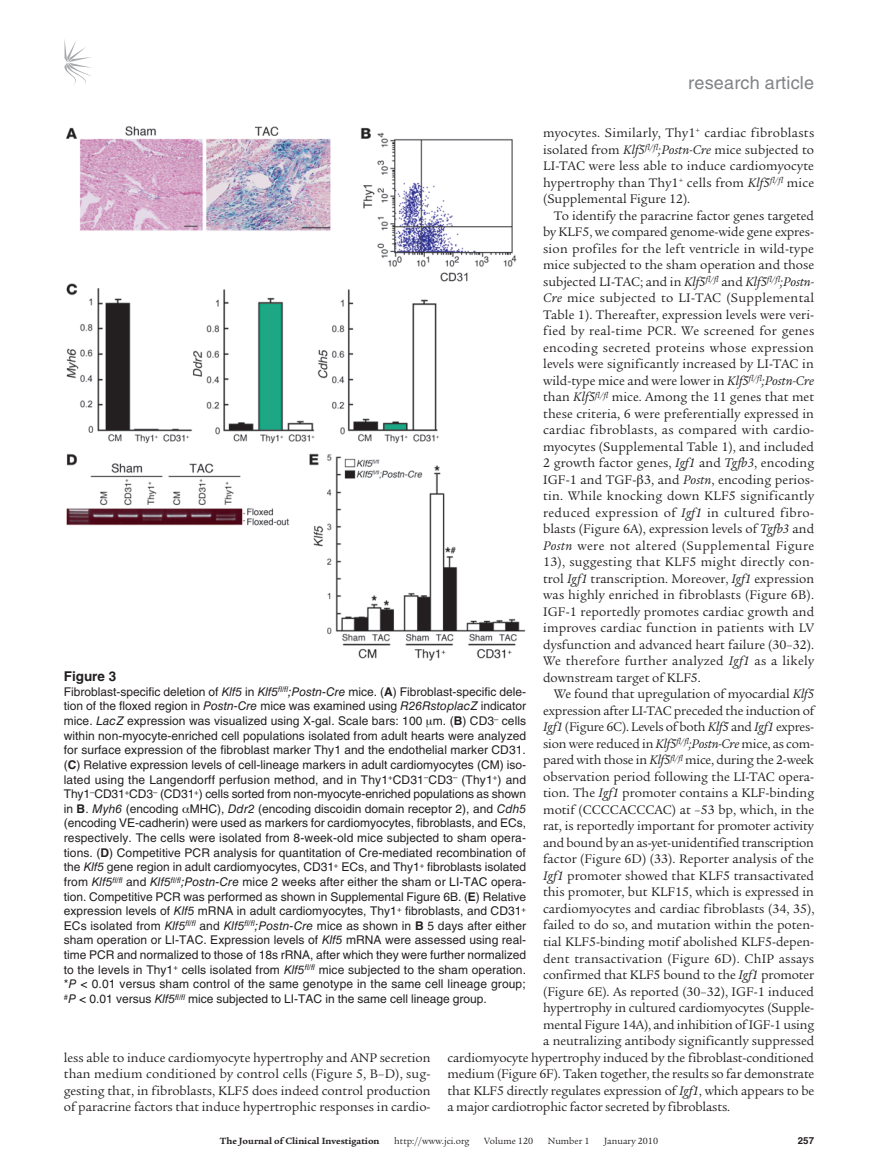
<style>
.page{position:relative;width:878px;height:1174px;background:#fff}
.page>*{position:absolute;margin:0;border:0;box-sizing:border-box;transform-origin:0 0}
.t1{font:18px "Helvetica LT Std";letter-spacing:.01em;color:#808285}
.t2{font:13.5px/16.5px "Legacy Serif Std";letter-spacing:-.005em;color:#231f20;text-align:justify}
.t3{font:13.5px "Legacy Serif Std";letter-spacing:.015em;color:#231f20}
.t4{font:700 13.5px "Helvetica LT Std";color:#231f20}
.t5{font:12px/14.7px "Helvetica LT Std";color:#231f20;text-align:justify}
.t6{font:9.75px "Legacy Serif Std";color:#231f20}
.t7{font:700 9.75px "Legacy Serif Std";color:#231f20}
.t8{font:700 9.75px "Helvetica LT Std";color:#231f20}
.s1{font-style:italic}
.s2{font-weight:700}
</style>
<div class="page">
<svg style="left:64px;top:39px;width:27px;height:45px"></svg>
<img style="left:65px;top:126px;width:461px;height:535px">
<h1 class="t1" style="left:688px;top:72px;width:127px">research article</h1>
<p class="t2" style="left:543px;top:125px;width:272px">myocytes. Similarly, Thy1<sup>+</sup> cardiac fibroblasts isolated from <span class="s1">Klf5</span><sup>fl/fl</sup><span class="s1">;Postn-Cre</span> mice subjected to LI-TAC were less able to induce cardiomyocyte hypertrophy than Thy1<sup>+</sup> cells from <span class="s1">Klf5</span><sup>fl/fl</sup> mice (Supplemental Figure 12).</p>
<p class="t2" style="left:543px;top:207px;width:272px;text-indent:11px">To identify the paracrine factor genes targeted by KLF5, we compared genome-wide gene expres&shy;sion profiles for the left ventricle in wild-type mice subjected to the sham operation and those subjected LI-TAC; and in <span class="s1">Klf5</span><sup>fl/fl</sup> and <span class="s1">Klf5</span><sup>fl/fl</sup><span class="s1">;Postn-Cre</span> mice subjected to LI-TAC (Supplemental Table 1). Thereafter, expression levels were veri&shy;fied by real-time PCR. We screened for genes encoding secreted proteins whose expression levels were significantly increased by LI-TAC in wild-type mice and were lower in <span class="s1">Klf5</span><sup>fl/fl</sup><span class="s1">;Postn-Cre </span>than <span class="s1">Klf5</span><sup>fl/fl</sup> mice. Among the 11 genes that met these criteria, 6 were preferentially expressed in cardiac fibroblasts, as compared with cardio&shy;myocytes (Supplemental Table 1), and included 2 growth factor genes, <span class="s1">Igf1</span> and <span class="s1">Tgfb3</span>, encoding IGF-1 and TGF- 3, and <span class="s1">Postn</span>, encoding perios&shy;tin. While knocking down KLF5 significantly reduced expression of <span class="s1">Igf1</span> in cultured fibro&shy;blasts (Figure 6A), expression levels of <span class="s1">Tgfb3</span> and <span class="s1">Postn</span> were not altered (Supplemental Figure 13), suggesting that KLF5 might directly con&shy;trol <span class="s1">Igf1</span> transcription. Moreover, <span class="s1">Igf1</span> expression was highly enriched in fibroblasts (Figure 6B).<br>IGF-1 reportedly promotes cardiac growth and improves cardiac function in patients with LV dysfunction and advanced heart failure (30–32).<br>We therefore further analyzed <span class="s1">Igf1</span> as a likely downstream target of KLF5.</p>
<p class="t2" style="left:553px;top:686px;width:262px">We found that upregulation of myocardial <span class="s1">Klf5</span></p>
<p class="t2" style="left:543px;top:702px;width:273px">expression after LI-TAC preceded the induction of</p>
<p class="t2" style="left:543px;top:719px;width:272px"><span class="s1">Igf1</span> (Figure 6C). Levels of both <span class="s1">Klf5</span> and <span class="s1">Igf1</span> expres-</p>
<p class="t2" style="left:543px;top:735px;width:272px">sion were reduced in <span class="s1">Klf5</span><sup>fl/fl</sup><span class="s1">;Postn-Cre</span> mice, as com-</p>
<p class="t2" style="left:543px;top:752px;width:272px">pared with those in <span class="s1">Klf5</span><sup>fl/fl</sup> mice, during the 2-week</p>
<p class="t2" style="left:543px;top:768px;width:272px">observation period following the LI-TAC opera-</p>
<p class="t2" style="left:543px;top:785px;width:272px">tion. The <span class="s1">Igf1</span> promoter contains a KLF-binding</p>
<p class="t2" style="left:543px;top:801px;width:272px">motif (CCCCACCCAC) at –53 bp, which, in the</p>
<p class="t2" style="left:543px;top:818px;width:272px">rat, is reportedly important for promoter activity</p>
<p class="t2" style="left:543px;top:834px;width:272px">and bound by an as-yet-unidentified transcription</p>
<p class="t2" style="left:543px;top:851px;width:272px">factor (Figure 6D) (33). Reporter analysis of the</p>
<p class="t2" style="left:543px;top:867px;width:272px"><span class="s1">Igf1</span> promoter showed that KLF5 transactivated</p>
<p class="t2" style="left:543px;top:884px;width:272px">this promoter, but KLF15, which is expressed in</p>
<p class="t2" style="left:543px;top:900px;width:273px">cardiomyocytes and cardiac fibroblasts (34, 35),</p>
<p class="t2" style="left:543px;top:917px;width:272px">failed to do so, and mutation within the poten-</p>
<p class="t2" style="left:543px;top:933px;width:272px">tial KLF5-binding motif abolished KLF5-depen-</p>
<p class="t3" style="left:543px;top:950px;width:272px">dent transactivation (Figure 6D). ChIP assays</p>
<p class="t2" style="left:543px;top:966px;width:272px">confirmed that KLF5 bound to the <span class="s1">Igf1</span> promoter</p>
<p class="t2" style="left:543px;top:983px;width:272px">(Figure 6E). As reported (30–32), IGF-1 induced</p>
<p class="t2" style="left:543px;top:999px;width:272px">hypertrophy in cultured cardiomyocytes (Supple-</p>
<p class="t2" style="left:543px;top:1016px;width:272px">mental Figure 14A), and inhibition of IGF-1 using</p>
<p class="t2" style="left:543px;top:1032px;width:273px">a neutralizing antibody significantly suppressed</p>
<p class="t2" style="left:447px;top:1049px;width:368px">cardiomyocyte hypertrophy induced by the fibroblast-conditioned</p>
<p class="t2" style="left:447px;top:1065px;width:368px">medium (Figure 6F). Taken together, the results so far demonstrate</p>
<p class="t2" style="left:447px;top:1082px;width:368px">that KLF5 directly regulates expression of <span class="s1">Igf1</span>, which appears to be</p>
<p class="t2" style="left:447px;top:1098px;width:284px">a major cardiotrophic factor secreted by fibroblasts.</p>
<p class="t4" style="left:64px;top:668px;width:54px">Figure 3</p>
<p class="t5" style="left:64px;top:684px;width:464px">Fibroblast-specific deletion of <span class="s1">Klf5</span> in <span class="s1">Klf5</span><sup>fl/fl</sup><span class="s1">;Postn-Cre</span> mice. (<span class="s2">A</span>) Fibroblast-specific dele&shy;tion of the floxed region in <span class="s1">Postn-Cre</span> mice was examined using <span class="s1">R26RstoplacZ</span> indicator mice. <span class="s1">LacZ</span> expression was visualized using X-gal. Scale bars: 100 m. (<span class="s2">B</span>) CD3<sup>–</sup> cells within non-myocyte-enriched cell populations isolated from adult hearts were analyzed for surface expression of the fibroblast marker Thy1 and the endothelial marker CD31. (<span class="s2">C</span>) Relative expression levels of cell-lineage markers in adult cardiomyocytes (CM) iso&shy;lated using the Langendorff perfusion method, and in Thy1<sup>+</sup>CD31<sup>–</sup>CD3<sup>–</sup> (Thy1<sup>+</sup>) and Thy1<sup>–</sup>CD31<sup>+</sup>CD3<sup>–</sup> (CD31<sup>+</sup>) cells sorted from non-myocyte-enriched populations as shown in <span class="s2">B</span>. <span class="s1">Myh6</span> (encoding MHC), <span class="s1">Ddr2</span> (encoding discoidin domain receptor 2), and <span class="s1">Cdh5 </span>(encoding VE-cadherin) were used as markers for cardiomyocytes, fibroblasts, and ECs, respectively. The cells were isolated from 8-week-old mice subjected to sham opera&shy;tions. (<span class="s2">D</span>) Competitive PCR analysis for quantitation of Cre-mediated recombination of the <span class="s1">Klf5</span> gene region in adult cardiomyocytes, CD31<sup>+</sup> ECs, and Thy1<sup>+</sup> fibroblasts isolated from <span class="s1">Klf5</span><sup>fl/fl</sup> and <span class="s1">Klf5</span><sup>fl/fl</sup><span class="s1">;Postn-Cre</span> mice 2 weeks after either the sham or LI-TAC opera&shy;tion. Competitive PCR was performed as shown in Supplemental Figure 6B. (<span class="s2">E</span>) Relative expression levels of <span class="s1">Klf5</span> mRNA in adult cardiomyocytes, Thy1<sup>+</sup> fibroblasts, and CD31<sup>+ </sup>ECs isolated from <span class="s1">Klf5</span><sup>fl/fl</sup> and <span class="s1">Klf5</span><sup>fl/fl</sup><span class="s1">;Postn-Cre</span> mice as shown in <span class="s2">B</span> 5 days after either sham operation or LI-TAC. Expression levels of <span class="s1">Klf5</span> mRNA were assessed using real&shy;time PCR and normalized to those of 18s rRNA, after which they were further normalized to the levels in Thy1<sup>+</sup> cells isolated from <span class="s1">Klf5</span><sup>fl/fl</sup> mice subjected to the sham operation. *<span class="s1">P &lt;</span> 0.01 versus sham control of the same genotype in the same cell lineage group; <sup>#</sup><span class="s1">P &lt;</span> 0.01 versus <span class="s1">Klf5</span><sup>fl/fl</sup> mice subjected to LI-TAC in the same cell lineage group.</p>
<p class="t2" style="left:64px;top:1049px;width:368px">less able to induce cardiomyocyte hypertrophy and ANP secretion than medium conditioned by control cells (Figure 5, B–D), sug&shy;gesting that, in fibroblasts, KLF5 does indeed control production of paracrine factors that induce hypertrophic responses in cardio-</p>
<p class="t7" style="left:220px;top:1135px;width:161px">The Journal of Clinical Investigation</p>
<p class="t6" style="left:394px;top:1135px;width:77px">http://www.jci.org</p>
<p class="t6" style="left:484px;top:1135px;width:50px">Volume 120</p>
<p class="t6" style="left:548px;top:1135px;width:43px">Number 1</p>
<p class="t6" style="left:604px;top:1135px;width:55px">January 2010</p>
<p class="t8" style="left:797px;top:1134px;width:18px">257</p>
</div>
